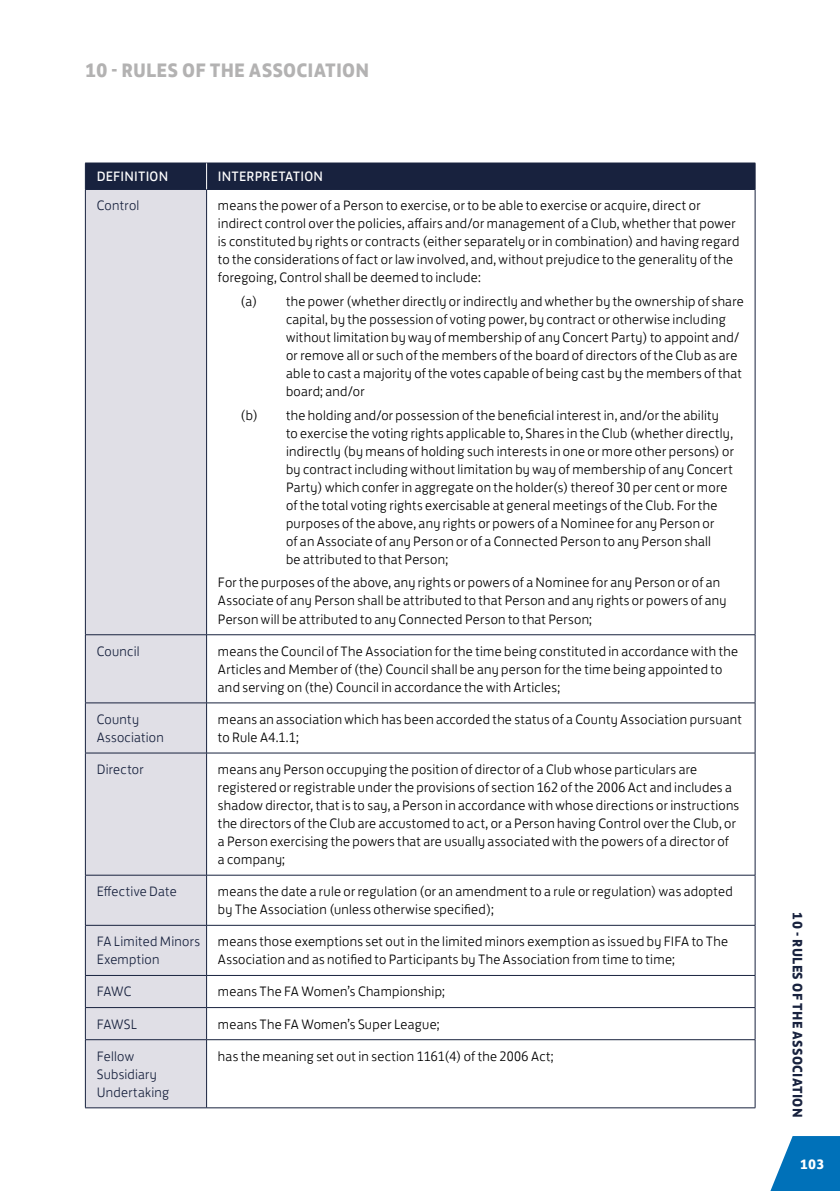
<style>
.page{position:relative;width:840px;height:1191px;background:#fff}
.page>*{position:absolute;margin:0;border:0;box-sizing:border-box;transform-origin:0 0}
.t1{font:700 20px "FS Jack";letter-spacing:.005em;color:#b3b2b2}
.t2{font:300 14px/18px "FS Jack";letter-spacing:.02em;color:#000}
.t3{font:300 14px/18px "FS Jack";letter-spacing:.02em;color:#18223e}
.t4{font:14px "FS Jack";letter-spacing:.015em;color:#fff}
.t5{font:700 14px "FS Jack";letter-spacing:.02em;color:#18223e}
.t6{font:700 14px "FS Jack";color:#fff}
</style>
<div class="page">
<div style="left:86px;top:190px;width:120px;height:917px;background:#e0dfe6"></div>
<hr style="left:85px;top:190px;width:1px;height:444px;background:#18223e">
<hr style="left:85px;top:634px;width:121px;height:1px;background:#18223e">
<hr style="left:85px;top:635px;width:1px;height:67px;background:#18223e">
<hr style="left:85px;top:702px;width:121px;height:1px;background:#18223e">
<hr style="left:85px;top:703px;width:1px;height:50px;background:#18223e">
<hr style="left:85px;top:752px;width:121px;height:1px;background:#18223e">
<hr style="left:85px;top:753px;width:1px;height:122px;background:#18223e">
<hr style="left:85px;top:875px;width:121px;height:1px;background:#18223e">
<hr style="left:85px;top:875px;width:1px;height:50px;background:#18223e">
<hr style="left:85px;top:925px;width:121px;height:1px;background:#18223e">
<hr style="left:85px;top:925px;width:1px;height:50px;background:#18223e">
<hr style="left:85px;top:975px;width:121px;height:1px;background:#18223e">
<hr style="left:85px;top:975px;width:1px;height:32px;background:#18223e">
<hr style="left:85px;top:1007px;width:121px;height:1px;background:#18223e">
<hr style="left:85px;top:1007px;width:1px;height:32px;background:#18223e">
<hr style="left:85px;top:1039px;width:121px;height:1px;background:#18223e">
<hr style="left:85px;top:1040px;width:1px;height:67px;background:#18223e">
<hr style="left:85px;top:1107px;width:121px;height:1px;background:#18223e">
<hr style="left:206px;top:190px;width:1px;height:444px;background:#18223e">
<hr style="left:754px;top:190px;width:1px;height:444px;background:#18223e">
<hr style="left:206px;top:634px;width:549px;height:1px;background:#18223e">
<hr style="left:206px;top:635px;width:1px;height:67px;background:#18223e">
<hr style="left:754px;top:635px;width:1px;height:67px;background:#18223e">
<hr style="left:206px;top:702px;width:549px;height:1px;background:#18223e">
<hr style="left:206px;top:703px;width:1px;height:50px;background:#18223e">
<hr style="left:754px;top:703px;width:1px;height:50px;background:#18223e">
<hr style="left:206px;top:752px;width:549px;height:1px;background:#18223e">
<hr style="left:206px;top:753px;width:1px;height:122px;background:#18223e">
<hr style="left:754px;top:753px;width:1px;height:122px;background:#18223e">
<hr style="left:206px;top:875px;width:549px;height:1px;background:#18223e">
<hr style="left:206px;top:875px;width:1px;height:50px;background:#18223e">
<hr style="left:754px;top:875px;width:1px;height:50px;background:#18223e">
<hr style="left:206px;top:925px;width:549px;height:1px;background:#18223e">
<hr style="left:206px;top:925px;width:1px;height:50px;background:#18223e">
<hr style="left:754px;top:925px;width:1px;height:50px;background:#18223e">
<hr style="left:206px;top:975px;width:549px;height:1px;background:#18223e">
<hr style="left:206px;top:975px;width:1px;height:32px;background:#18223e">
<hr style="left:754px;top:975px;width:1px;height:32px;background:#18223e">
<hr style="left:206px;top:1007px;width:549px;height:1px;background:#18223e">
<hr style="left:206px;top:1007px;width:1px;height:32px;background:#18223e">
<hr style="left:754px;top:1007px;width:1px;height:32px;background:#18223e">
<hr style="left:206px;top:1039px;width:549px;height:1px;background:#18223e">
<hr style="left:206px;top:1040px;width:1px;height:67px;background:#18223e">
<hr style="left:754px;top:1040px;width:1px;height:67px;background:#18223e">
<hr style="left:206px;top:1107px;width:549px;height:1px;background:#18223e">
<hr style="left:85px;top:189px;width:121px;height:1px;background:#18223e">
<hr style="left:206px;top:189px;width:549px;height:1px;background:#18223e">
<div style="left:85px;top:163px;width:670px;height:26px;background:#18223e"></div>
<svg style="left:770px;top:1136px;width:69px;height:55px"></svg>
<h1 class="t1" style="left:85px;top:54px;width:285px">10 - RULES OF THE ASSOCIATION</h1>
<p class="t4" style="left:97px;top:165px;width:73px">DEFINITION</p>
<p class="t4" style="left:218px;top:165px;width:107px">INTERPRETATION</p>
<p class="t3" style="left:97px;top:195px;width:44px">Control</p>
<p class="t2" style="left:218px;top:195px;width:522px">means the power of a Person to exercise, or to be able to exercise or acquire, direct or indirect control over the policies, affairs and/or management of a Club, whether that power is constituted by rights or contracts (either separately or in combination) and having regard to the considerations of fact or law involved, and, without prejudice to the generality of the foregoing, Control shall be deemed to include:</p>
<p class="t2" style="left:286px;top:291px;width:459px;text-indent:-45px">(a) the power (whether directly or indirectly and whether by the ownership of share capital, by the possession of voting power, by contract or otherwise including without limitation by way of membership of any Concert Party) to appoint and/ or remove all or such of the members of the board of directors of the Club as are able to cast a majority of the votes capable of being cast by the members of that board; and/or</p>
<p class="t2" style="left:286px;top:404px;width:449px;text-indent:-45px">(b) the holding and/or possession of the beneficial interest in, and/or the ability to exercise the voting rights applicable to, Shares in the Club (whether directly, indirectly (by means of holding such interests in one or more other persons) or by contract including without limitation by way of membership of any Concert Party) which confer in aggregate on the holder(s) thereof 30 per cent or more of the total voting rights exercisable at general meetings of the Club. For the purposes of the above, any rights or powers of a Nominee for any Person or<br>of an Associate of any Person or of a Connected Person to any Person shall<br>be attributed to that Person;</p>
<p class="t2" style="left:218px;top:572px;width:510px">For the purposes of the above, any rights or powers of a Nominee for any Person or of an<br>Associate of any Person shall be attributed to that Person and any rights or powers of any<br>Person will be attributed to any Connected Person to that Person;</p>
<p class="t3" style="left:97px;top:640px;width:44px">Council</p>
<p class="t2" style="left:218px;top:640px;width:521px">means the Council of The Association for the time being constituted in accordance with the<br>Articles and Member of (the) Council shall be any person for the time being appointed to and serving on (the) Council in accordance the with Articles;</p>
<p class="t3" style="left:97px;top:708px;width:69px">County<br>Association</p>
<p class="t2" style="left:218px;top:708px;width:525px">means an association which has been accorded the status of a County Association pursuant to Rule A4.1.1;</p>
<p class="t3" style="left:97px;top:759px;width:48px">Director</p>
<p class="t2" style="left:218px;top:759px;width:522px">means any Person occupying the position of director of a Club whose particulars are registered or registrable under the provisions of section 162 of the 2006 Act and includes a shadow director, that is to say, a Person in accordance with whose directions or instructions the directors of the Club are accustomed to act, or a Person having Control over the Club, or a Person exercising the powers that are usually associated with the powers of a director of<br>a company;</p>
<p class="t3" style="left:97px;top:881px;width:81px">Effective Date</p>
<p class="t2" style="left:218px;top:881px;width:516px">means the date a rule or regulation (or an amendment to a rule or regulation) was adopted by The Association (unless otherwise specified);</p>
<p class="t3" style="left:97px;top:931px;width:105px">FA Limited Minors<br>Exemption</p>
<p class="t2" style="left:218px;top:931px;width:511px">means those exemptions set out in the limited minors exemption as issued by FIFA to The<br>Association and as notified to Participants by The Association from time to time;</p>
<p class="t3" style="left:97px;top:981px;width:36px">FAWC</p>
<p class="t2" style="left:218px;top:981px;width:228px">means The FA Women’s Championship;</p>
<p class="t3" style="left:97px;top:1013px;width:42px">FAWSL</p>
<p class="t2" style="left:218px;top:1013px;width:223px">means The FA Women’s Super League;</p>
<p class="t3" style="left:97px;top:1045px;width:74px">Fellow<br>Subsidiary<br>Undertaking</p>
<p class="t2" style="left:218px;top:1045px;width:337px">has the meaning set out in section 1161(4) of the 2006 Act;</p>
<p class="t5" style="left:808px;top:912px;width:206px;rotate:90deg">10 - RULES OF THE ASSOCIATION</p>
<p class="t6" style="left:799px;top:1152px;width:26px">103</p>
</div>
